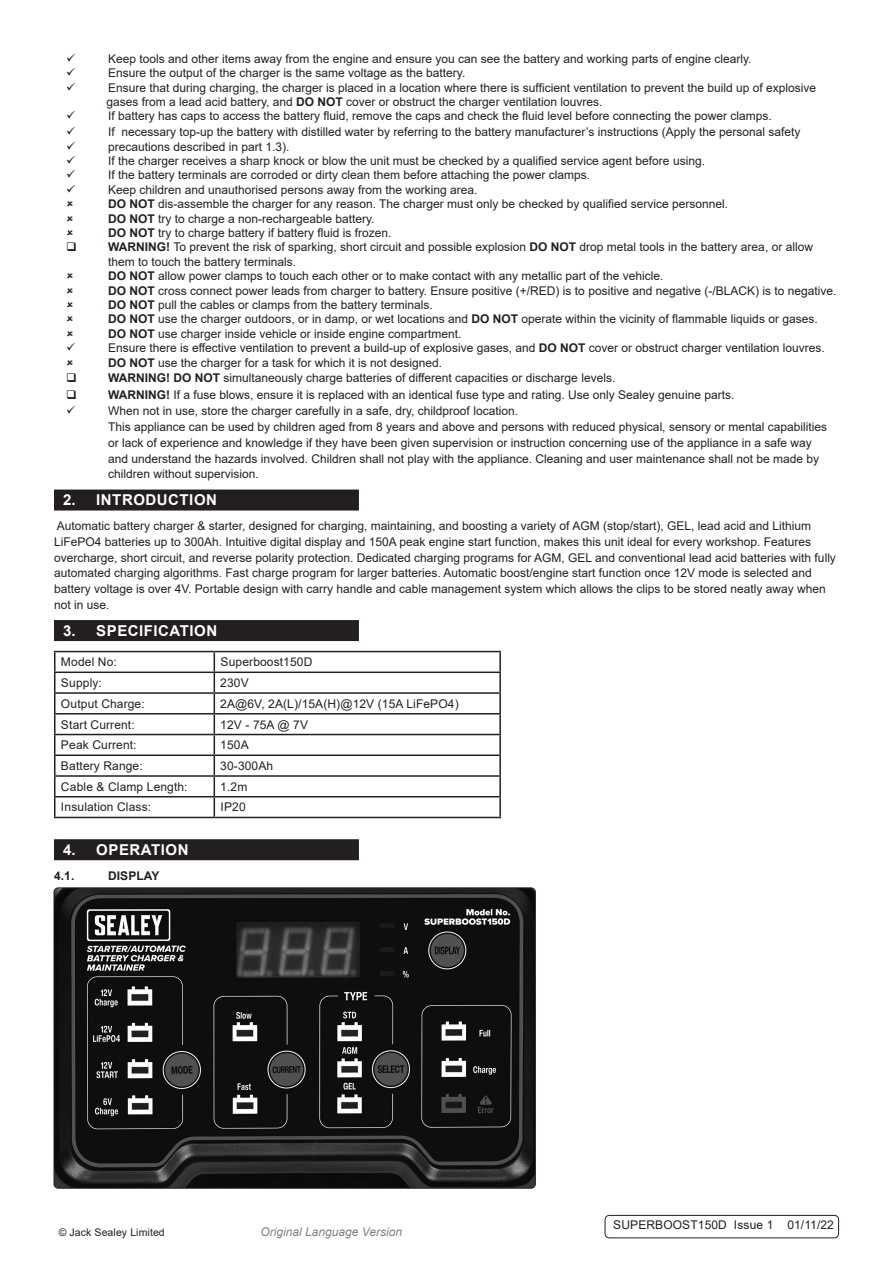
<style>
.page{position:relative;width:893px;height:1263px;background:#fff}
.page>*{position:absolute;margin:0;border:0;box-sizing:border-box;transform-origin:0 0}
.t1{font:700 15px "Arial";letter-spacing:.035em;color:#fff}
.Body{font:12px/15.8px "Arial";color:#231f20}
.Body__Footer{font:12px "Arial";letter-spacing:.01em;color:#231f20}
.t2{font:italic 12px "Arial";color:#808285}
.t3{font:700 12px "Arial";letter-spacing:.01em;color:#231f20}
.Body__Justified__7pt{font:10.5px "Arial";letter-spacing:.01em;color:#231f20}
.s1{font-weight:700}
.s2{font-weight:400;font-size:12px;color:#231f20}
</style>
<div class="page">
<div style="left:54px;top:489px;width:305px;height:21px;background:#231f20"></div>
<div style="left:54px;top:620px;width:305px;height:21px;background:#231f20"></div>
<div style="left:54px;top:839px;width:305px;height:21px;background:#231f20"></div>
<hr style="left:54px;top:651px;width:160px;height:1px;background:#231f20">
<hr style="left:214px;top:651px;width:287px;height:1px;background:#231f20">
<hr style="left:54px;top:671px;width:160px;height:2px;background:#231f20">
<hr style="left:214px;top:671px;width:287px;height:2px;background:#231f20">
<hr style="left:54px;top:692px;width:160px;height:2px;background:#231f20">
<svg style="left:54px;top:652px;width:2px;height:61px"></svg>
<hr style="left:214px;top:692px;width:287px;height:2px;background:#231f20">
<svg style="left:499px;top:652px;width:2px;height:61px"></svg>
<hr style="left:54px;top:713px;width:160px;height:1px;background:#231f20">
<hr style="left:54px;top:714px;width:2px;height:20px;background:#231f20">
<hr style="left:214px;top:713px;width:287px;height:1px;background:#231f20">
<hr style="left:499px;top:714px;width:2px;height:20px;background:#231f20">
<hr style="left:54px;top:734px;width:160px;height:1px;background:#231f20">
<hr style="left:214px;top:734px;width:287px;height:1px;background:#231f20">
<hr style="left:54px;top:754px;width:160px;height:2px;background:#231f20">
<hr style="left:214px;top:754px;width:287px;height:2px;background:#231f20">
<hr style="left:54px;top:775px;width:160px;height:2px;background:#231f20">
<svg style="left:54px;top:735px;width:2px;height:61px"></svg>
<hr style="left:214px;top:775px;width:287px;height:2px;background:#231f20">
<svg style="left:499px;top:735px;width:2px;height:61px"></svg>
<hr style="left:54px;top:796px;width:160px;height:1px;background:#231f20">
<hr style="left:54px;top:797px;width:2px;height:20px;background:#231f20">
<hr style="left:214px;top:796px;width:287px;height:1px;background:#231f20">
<svg style="left:214px;top:652px;width:1px;height:165px"></svg>
<hr style="left:499px;top:797px;width:2px;height:20px;background:#231f20">
<hr style="left:54px;top:817px;width:160px;height:1px;background:#231f20">
<hr style="left:214px;top:817px;width:287px;height:1px;background:#231f20">
<div style="left:605px;top:1215px;width:234px;height:23px;border:1px solid #231f20;border-radius:4px"></div>
<img style="left:54px;top:889px;width:481px;height:299px">
<div style="left:54px;top:887px;width:482px;height:301px;border:1px solid #231f20;border-radius:4px"></div>
<p class="Body" style="left:108px;top:51px;width:645px">Keep tools and other items away from the engine and ensure you can see the battery and working parts of engine clearly.</p>
<p class="Body" style="left:108px;top:65px;width:359px">Ensure the output of the charger is the same voltage as the battery.</p>
<p class="Body" style="left:106px;top:80px;width:711px;line-height:14.4px">Ensure that during charging, the charger is placed in a location where there is sufficient ventilation to prevent the build up of explosive gases from a lead acid battery, and <span class="s1">DO NOT</span> cover or obstruct the charger ventilation louvres.</p>
<p class="Body" style="left:108px;top:108px;width:665px">If battery has caps to access the battery fluid, remove the caps and check the fluid level before connecting the power clamps.</p>
<p class="Body" style="left:108px;top:124px;width:694px">If necessary top-up the battery with distilled water by referring to the battery manufacturer’s instructions (Apply the personal safety</p>
<p class="Body" style="left:108px;top:138px;width:183px">precautions described in part 1.3).</p>
<p class="Body" style="left:108px;top:153px;width:598px">If the charger receives a sharp knock or blow the unit must be checked by a qualified service agent before using.</p>
<p class="Body" style="left:108px;top:167px;width:484px">If the battery terminals are corroded or dirty clean them before attaching the power clamps.</p>
<p class="Body" style="left:108px;top:182px;width:371px">Keep children and unauthorised persons away from the working area.</p>
<p class="Body" style="left:108px;top:196px;width:622px"><span class="s1">DO NOT</span> dis-assemble the charger for any reason. The charger must only be checked by qualified service personnel.</p>
<p class="Body" style="left:108px;top:210px;width:268px"><span class="s1">DO NOT</span> try to charge a non-rechargeable battery.</p>
<p class="Body" style="left:108px;top:225px;width:285px"><span class="s1">DO NOT</span> try to charge battery if battery fluid is frozen.</p>
<p class="Body" style="left:108px;top:240px;width:706px;line-height:14.4px"><span class="s1">WARNING!</span> To prevent the risk of sparking, short circuit and possible explosion <span class="s1">DO NOT</span> drop metal tools in the battery area, or allow them to touch the battery terminals.</p>
<p class="Body" style="left:108px;top:268px;width:557px"><span class="s1">DO NOT</span> allow power clamps to touch each other or to make contact with any metallic part of the vehicle.</p>
<p class="Body" style="left:108px;top:282px;width:730px"><span class="s1">DO NOT</span> cross connect power leads from charger to battery. Ensure positive (+/RED) is to positive and negative (-/BLACK) is to negative.</p>
<p class="Body" style="left:108px;top:297px;width:326px"><span class="s1">DO NOT</span> pull the cables or clamps from the battery terminals.</p>
<p class="Body" style="left:108px;top:311px;width:711px"><span class="s1">DO NOT</span> use the charger outdoors, or in damp, or wet locations and <span class="s1">DO NOT</span> operate within the vicinity of flammable liquids or gases.</p>
<p class="Body" style="left:108px;top:326px;width:355px"><span class="s1">DO NOT</span> use charger inside vehicle or inside engine compartment.</p>
<p class="Body" style="left:108px;top:340px;width:718px">Ensure there is effective ventilation to prevent a build-up of explosive gases, and <span class="s1">DO NOT</span> cover or obstruct charger ventilation louvres.</p>
<p class="Body" style="left:108px;top:354px;width:336px"><span class="s1">DO NOT</span> use the charger for a task for which it is not designed.</p>
<p class="Body" style="left:108px;top:370px;width:509px"><span class="s1">WARNING! DO NOT</span> simultaneously charge batteries of different capacities or discharge levels.</p>
<p class="Body" style="left:108px;top:387px;width:628px"><span class="s1">WARNING!</span> If a fuse blows, ensure it is replaced with an identical fuse type and rating. Use only Sealey genuine parts.</p>
<p class="Body" style="left:108px;top:403px;width:411px">When not in use, store the charger carefully in a safe, dry, childproof location.</p>
<p class="Body" style="left:108px;top:419px;width:720px">This appliance can be used by children aged from 8 years and above and persons with reduced physical, sensory or mental capabilities or lack of experience and knowledge if they have been given supervision or instruction concerning use of the appliance in a safe way and understand the hazards involved. Children shall not play with the appliance. Cleaning and user maintenance shall not be made by children without supervision.</p>
<p class="t1" style="left:63px;top:489px;width:156px">2. <span class="s2">i</span> INTRODUCTION</p>
<p class="Body" style="left:54px;top:518px;width:783px">Automatic battery charger &amp; starter, designed for charging, maintaining, and boosting a variety of AGM (stop/start), GEL, lead acid and Lithium LiFePO4 batteries up to 300Ah. Intuitive digital display and 150A peak engine start function, makes this unit ideal for every workshop. Features overcharge, short circuit, and reverse polarity protection. Dedicated charging programs for AGM, GEL and conventional lead acid batteries with fully automated charging algorithms. Fast charge program for larger batteries. Automatic boost/engine start function once 12V mode is selected and battery voltage is over 4V. Portable design with carry handle and cable management system which allows the clips to be stored neatly away when not in use.</p>
<p class="t1" style="left:63px;top:620px;width:156px">3. <span class="s2">i</span> SPECIFICATION</p>
<p class="Body" style="left:61px;top:654px;width:57px">Model No:</p>
<p class="Body" style="left:221px;top:654px;width:93px">Superboost150D</p>
<p class="Body" style="left:61px;top:675px;width:42px">Supply:</p>
<p class="Body" style="left:220px;top:675px;width:30px">230V</p>
<p class="Body" style="left:61px;top:696px;width:85px">Output Charge:</p>
<p class="Body" style="left:220px;top:696px;width:240px">2A@6V, 2A(L)/15A(H)@12V (15A LiFePO4)</p>
<p class="Body" style="left:61px;top:716px;width:75px">Start Current:</p>
<p class="Body" style="left:220px;top:716px;width:89px">12V - 75A @ 7V</p>
<p class="Body" style="left:61px;top:737px;width:77px">Peak Current:</p>
<p class="Body" style="left:220px;top:737px;width:30px">150A</p>
<p class="Body" style="left:61px;top:758px;width:83px">Battery Range:</p>
<p class="Body" style="left:220px;top:758px;width:54px">30-300Ah</p>
<p class="Body" style="left:61px;top:778px;width:128px">Cable &amp; Clamp Length:</p>
<p class="Body" style="left:220px;top:778px;width:29px">1.2m</p>
<p class="Body" style="left:61px;top:799px;width:92px">Insulation Class:</p>
<p class="Body" style="left:221px;top:799px;width:27px">IP20</p>
<p class="t1" style="left:63px;top:839px;width:127px">4. <span class="s2">i</span> OPERATION</p>
<p class="t3" style="left:54px;top:867px;width:22px">4.1.</p>
<p class="t3" style="left:108px;top:867px;width:53px">DISPLAY</p>
<p class="Body__Justified__7pt" style="left:59px;top:1225px;width:108px">© Jack Sealey Limited</p>
<p class="t2" style="left:261px;top:1224px;width:143px">Original Language Version</p>
<p class="Body__Footer" style="left:613px;top:1216px;width:222px">SUPERBOOST150D Issue 1 01/11/22</p>
</div>
